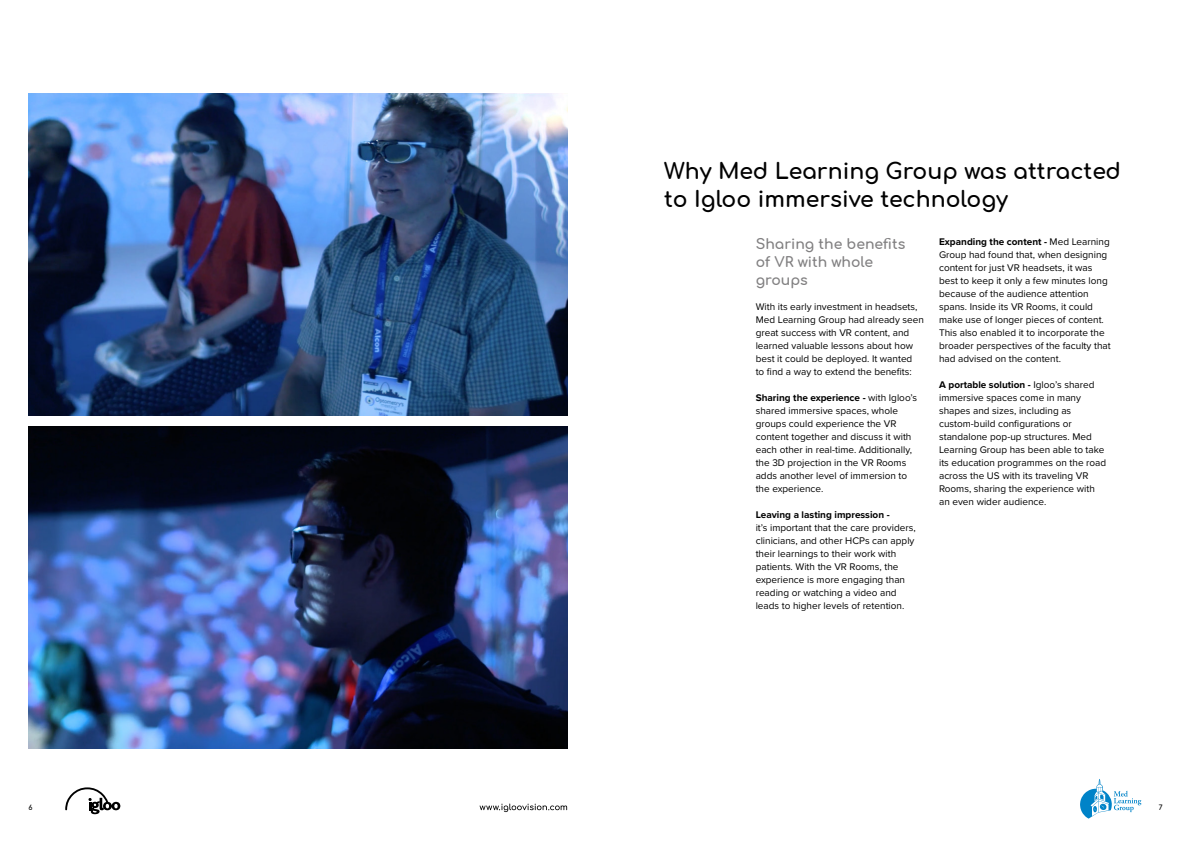
<style>
.page{position:relative;width:1191px;height:842px;background:#fff}
.page>*{position:absolute;margin:0;border:0;box-sizing:border-box;transform-origin:0 0}
.t1{font:700 22px/28px "Comfortaa";color:#000}
.t2{font:700 14px/18px "Comfortaa";color:#818081}
.t3{font:10px/13px "Proxima Nova";color:#000}
.t4{font:700 10px "Proxima Nova";color:#000}
.t5{font:700 7px "Comfortaa";color:#000}
.s1{font-weight:700}
</style>
<div class="page">
<svg style="left:479px;top:803px;width:88px;height:9px"></svg>
<svg style="left:65px;top:787px;width:55px;height:27px"></svg>
<svg style="left:1080px;top:779px;width:61px;height:40px"></svg>
<img style="left:28px;top:94px;width:539px;height:321px">
<img style="left:28px;top:427px;width:539px;height:321px">
<h1 class="t1" style="left:664px;top:153px;width:458px">Why Med Learning Group was attracted to Igloo immersive technology</h1>
<h2 class="t2" style="left:755px;top:233px;width:151px">Sharing the benefits of VR with whole groups</h2>
<p class="t3" style="left:755px;top:300px;width:170px">With its early investment in headsets, Med Learning Group had already seen great success with VR content, and learned valuable lessons about how best it could be deployed. It wanted<br>to find a way to extend the benefits:</p>
<p class="t3" style="left:755px;top:391px;width:163px"><span class="s1">Sharing the experience -</span> with Igloo’s shared immersive spaces, whole groups could experience the VR content together and discuss it with each other in real-time. Additionally, the 3D projection in the VR Rooms adds another level of immersion to the experience.</p>
<p class="t4" style="left:755px;top:507px;width:135px">Leaving a lasting impression -</p>
<p class="t3" style="left:755px;top:521px;width:161px">it’s important that the care providers, clinicians, and other HCPs can apply their learnings to their work with patients. With the VR Rooms, the experience is more engaging than reading or watching a video and leads to higher levels of retention.</p>
<p class="t3" style="left:939px;top:234px;width:173px"><span class="s1">Expanding the content -</span> Med Learning Group had found that, when designing content for just VR headsets, it was best to keep it only a few minutes long because of the audience attention spans. Inside its VR Rooms, it could make use of longer pieces of content.<br>This also enabled it to incorporate the broader perspectives of the faculty that had advised on the content.</p>
<p class="t3" style="left:939px;top:377px;width:169px"><span class="s1">A portable solution -</span> Igloo’s shared immersive spaces come in many shapes and sizes, including as custom-build configurations or standalone pop-up structures. Med Learning Group has been able to take its education programmes on the road across the US with its traveling VR Rooms, sharing the experience with an even wider audience.</p>
<p class="t5" style="left:28px;top:801px;width:6px">6</p>
<p class="t5" style="left:1158px;top:801px;width:5px">7</p>
</div>
